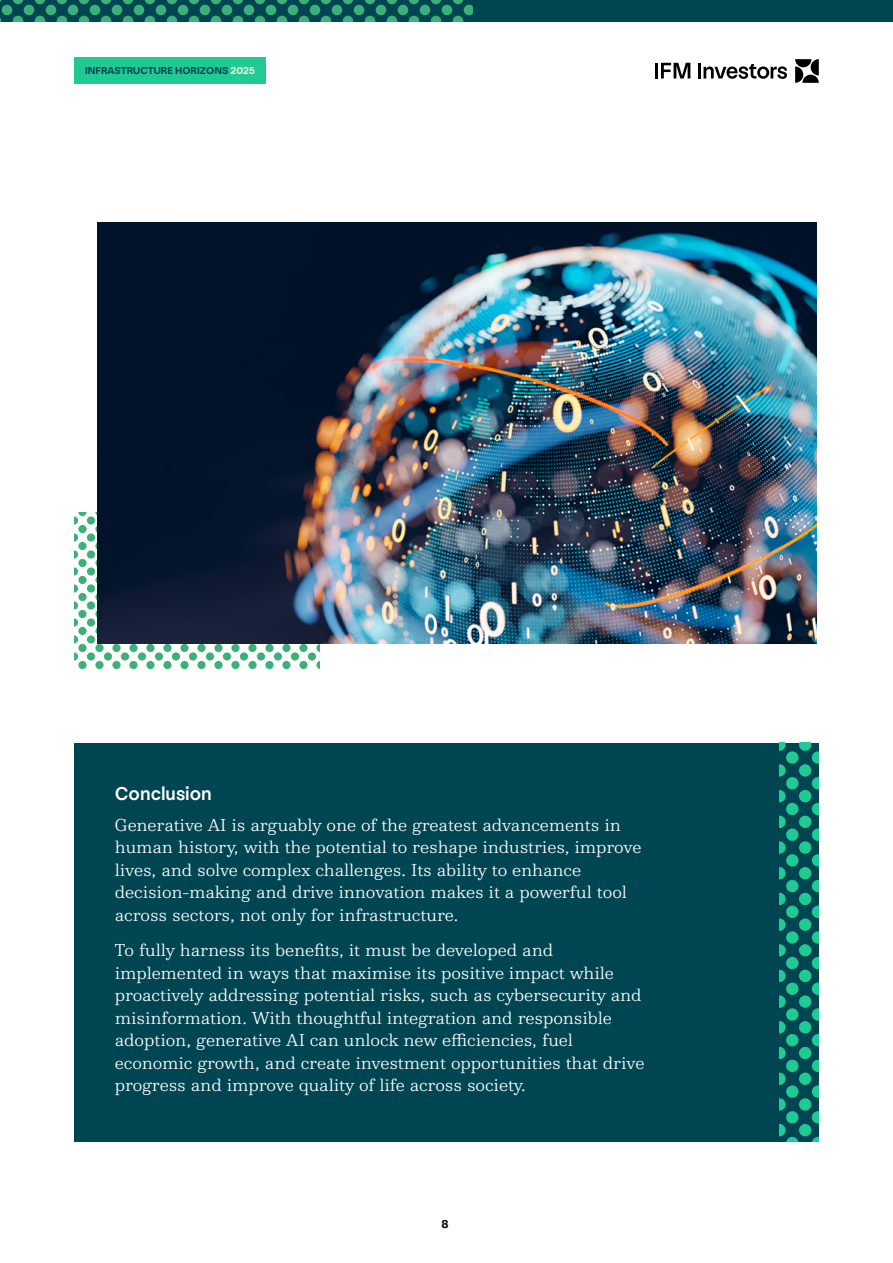
<style>
.page{position:relative;width:893px;height:1263px;background:#fff}
.page>*{position:absolute;margin:0;border:0;box-sizing:border-box;transform-origin:0 0}
.t1{font:500 19.5px "NN Nouvelle Grotesk STD";color:#fff}
.t2{font:300 18px/22.5px "NN Colroy STD";letter-spacing:-.01em;color:#fff}
.t3{font:700 12px "NN Nouvelle Grotesk STD";color:#000}
.t4{font:700 10.5px "NN Nouvelle Grotesk STD";letter-spacing:.005em;color:#004552}
.s1{color:#efece9}
</style>
<div class="page">
<div style="left:74px;top:743px;width:745px;height:399px;background:#004552"></div>
<svg style="left:779px;top:743px;width:40px;height:399px"></svg>
<div style="left:799px;top:1098px;width:12px;height:13px;background:#20cb93;border-radius:50%"></div>
<div style="left:786px;top:1111px;width:12px;height:12px;background:#20cb93;border-radius:50%"></div>
<svg style="left:74px;top:512px;width:246px;height:157px"></svg>
<img style="left:98px;top:223px;width:718px;height:420px">
<hr style="left:698px;top:63px;width:3px;height:15px;background:#000">
<svg style="left:703px;top:64px;width:84px;height:15px"></svg>
<hr style="left:655px;top:63px;width:3px;height:15px;background:#000">
<svg style="left:661px;top:63px;width:29px;height:15px"></svg>
<svg style="left:795px;top:59px;width:24px;height:24px"></svg>
<div style="left:0;top:0;width:893px;height:22px;background:#004552"></div>
<svg style="left:1px;top:0;width:471px;height:22px"></svg>
<div style="left:74px;top:57px;width:192px;height:26px;background:#20cb93"></div>
<p class="t4" style="left:85px;top:64px;width:172px">INFRASTRUCTURE HORIZONS <span class="s1">2025</span></p>
<p class="t1" style="left:115px;top:781px;width:99px">Conclusion</p>
<p class="t2" style="left:115px;top:813px;width:528px">Generative AI is arguably one of the greatest advancements in human history, with the potential to reshape industries, improve lives, and solve complex challenges. Its ability to enhance decision-making and drive innovation makes it a powerful tool across sectors, not only for infrastructure.</p>
<p class="t2" style="left:115px;top:938px;width:531px">To fully harness its benefits, it must be developed and implemented in ways that maximise its positive impact while proactively addressing potential risks, such as cybersecurity and misinformation. With thoughtful integration and responsible adoption, generative AI can unlock new efficiencies, fuel economic growth, and create investment opportunities that drive progress and improve quality of life across society.</p>
<p class="t3" style="left:442px;top:1217px;width:9px">8</p>
</div>
